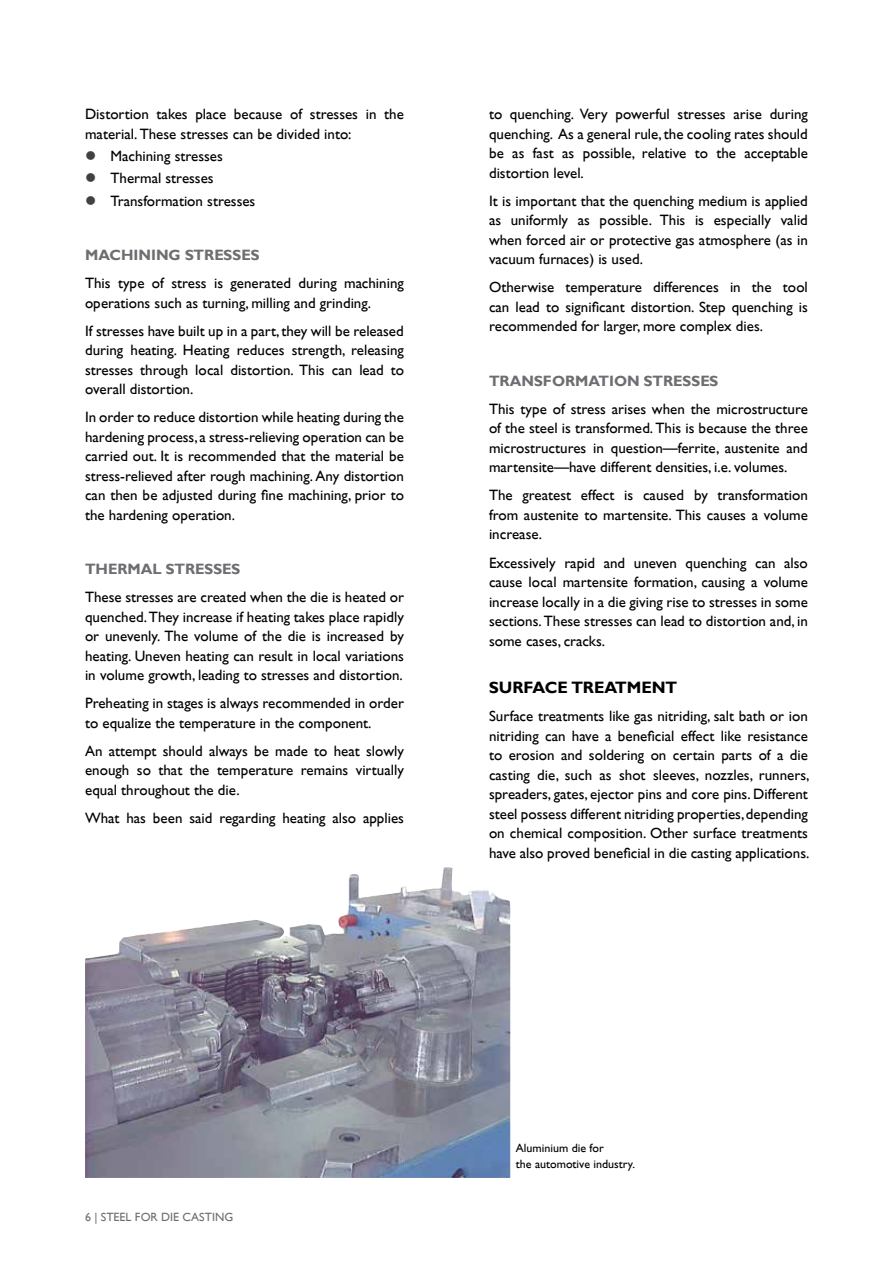
<style>
.page{position:relative;width:893px;height:1263px;background:#fff}
.page>*{position:absolute;margin:0;border:0;box-sizing:border-box;transform-origin:0 0}
.t1{font:700 16.5px "Assab Gill";color:#000}
.t2{font:15px/19.5px "Assab Gill";color:#000;text-align:justify}
.t3{font:700 15px "Assab Gill";color:#6d6e71}
.t4{font:12px/15.8px "Assab Gill";color:#000}
.t5{font:12px "Assab Gill";color:#6d6e71}
</style>
<div class="page">
<img style="left:85px;top:874px;width:425px;height:304px">
<p class="t2" style="left:85px;top:105px;width:320px">Distortion takes place because of stresses in the material. These stresses can be divided into:</p>
<p class="t2" style="left:111px;top:145px;width:146px;line-height:22.4px;text-align:left">Machining stresses<br>Thermal stresses<br>Transformation stresses</p>
<p class="t3" style="left:85px;top:247px;width:176px">MACHINING STRESSES</p>
<p class="t2" style="left:85px;top:274px;width:320px">This type of stress is generated during machining operations such as turning, milling and grinding.</p>
<p class="t2" style="left:85px;top:321px;width:320px">If stresses have built up in a part, they will be released during heating. Heating reduces strength, releasing stresses through local distortion. This can lead to overall distortion.</p>
<p class="t2" style="left:85px;top:408px;width:320px">In order to reduce distortion while heating during the hardening process, a stress-relieving operation can be carried out. It is recommended that the material be stress-relieved after rough machining. Any distortion can then be adjusted during fine machining, prior to the hardening operation.</p>
<p class="t3" style="left:85px;top:561px;width:157px">THERMAL STRESSES</p>
<p class="t2" style="left:85px;top:588px;width:320px">These stresses are created when the die is heated or quenched. They increase if heating takes place rapidly or unevenly. The volume of the die is increased by heating. Uneven heating can result in local variations in volume growth, leading to stresses and distortion.</p>
<p class="t2" style="left:85px;top:694px;width:320px">Preheating in stages is always recommended in order to equalize the temperature in the component.</p>
<p class="t2" style="left:85px;top:741px;width:320px">An attempt should always be made to heat slowly enough so that the temperature remains virtually equal throughout the die.</p>
<p class="t2" style="left:85px;top:808px;width:320px">What has been said regarding heating also applies</p>
<p class="t2" style="left:489px;top:105px;width:320px">to quenching. Very powerful stresses arise during quenching. As a general rule, the cooling rates should be as fast as possible, relative to the acceptable distortion level.</p>
<p class="t2" style="left:489px;top:191px;width:320px">It is important that the quenching medium is applied as uniformly as possible. This is especially valid when forced air or protective gas atmosphere (as in vacuum furnaces) is used.</p>
<p class="t2" style="left:489px;top:278px;width:320px">Otherwise temperature differences in the tool can lead to significant distortion. Step quenching is recommended for larger, more complex dies.</p>
<p class="t3" style="left:489px;top:372px;width:231px">TRANSFORMATION STRESSES</p>
<p class="t2" style="left:489px;top:399px;width:320px">This type of stress arises when the microstructure of the steel is transformed. This is because the three microstructures in question—ferrite, austenite and martensite—have different densities, i.e. volumes.</p>
<p class="t2" style="left:489px;top:486px;width:320px">The greatest effect is caused by transformation from austenite to martensite. This causes a volume increase.</p>
<p class="t2" style="left:489px;top:553px;width:320px">Excessively rapid and uneven quenching can also cause local martensite formation, causing a volume increase locally in a die giving rise to stresses in some sections. These stresses can lead to distortion and, in some cases, cracks.</p>
<p class="t1" style="left:489px;top:678px;width:190px">SURFACE TREATMENT</p>
<p class="t2" style="left:489px;top:707px;width:322px">Surface treatments like gas nitriding, salt bath or ion nitriding can have a beneficial effect like resistance to erosion and soldering on certain parts of a die casting die, such as shot sleeves, nozzles, runners, spreaders, gates, ejector pins and core pins. Different steel possess different nitriding properties, depending on chemical composition. Other surface treatments have also proved beneficial in die casting applications.</p>
<p class="t5" style="left:85px;top:1210px;width:150px">6 | STEEL FOR DIE CASTING</p>
<p class="t4" style="left:516px;top:1140px;width:121px">Aluminium die for<br>the automotive industry.</p>
</div>
